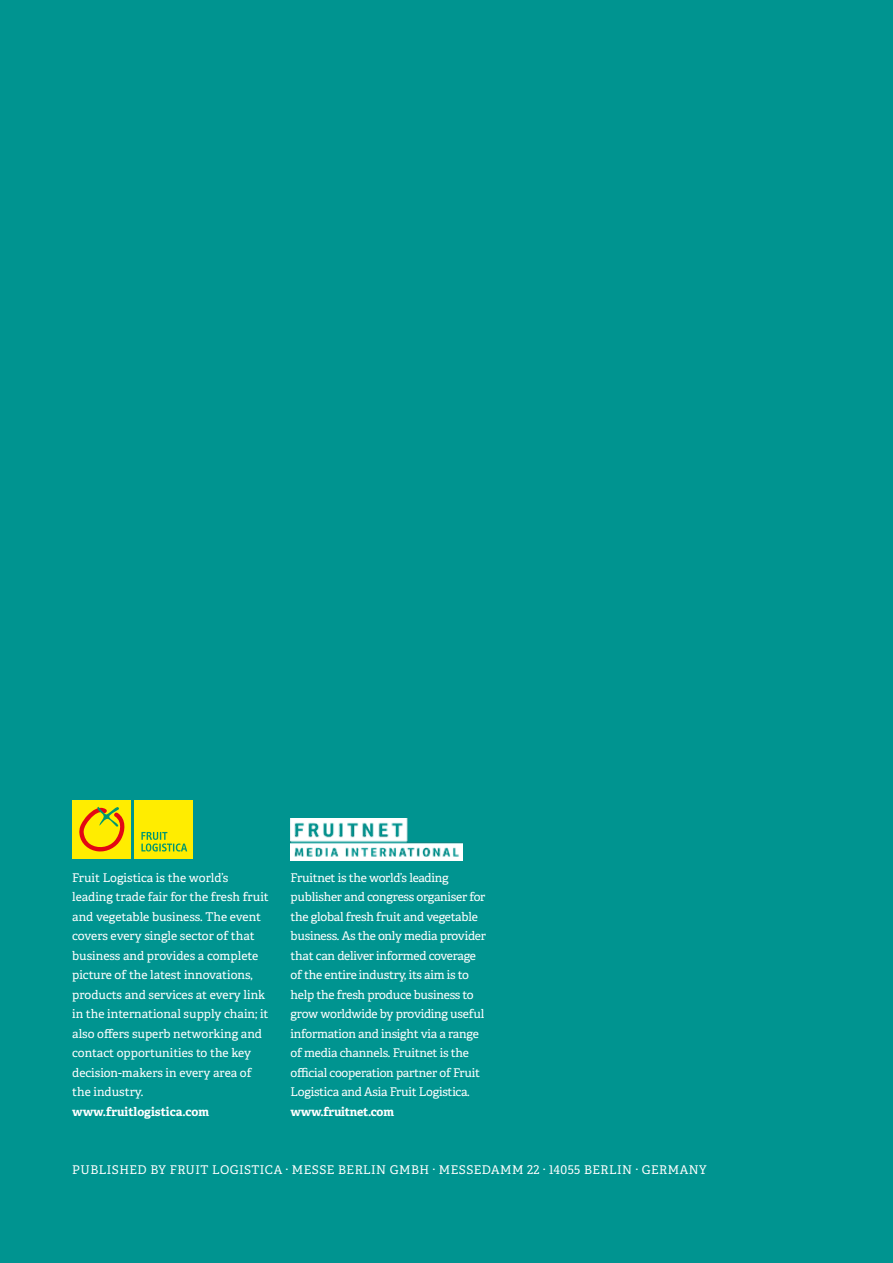
<style>
.page{position:relative;width:893px;height:1263px;background:#009490}
.page>*{position:absolute;margin:0;border:0;box-sizing:border-box;transform-origin:0 0}
.t1{font:12px/19.5px "Adelle";letter-spacing:-.02em;color:#fff}
.t2{font:12px/19.5px "Adelle";color:#fff}
.t3{font:12px "Adelle";letter-spacing:.04em;color:#fff}
.t4{font:700 12px "Adelle";letter-spacing:-.005em;color:#fff}
</style>
<div class="page">
<div style="left:135px;top:800px;width:58px;height:59px;background:#ffed00"></div>
<svg style="left:141px;top:832px;width:46px;height:19px"></svg>
<div style="left:73px;top:800px;width:58px;height:59px;background:#ffed00"></div>
<svg style="left:79px;top:806px;width:46px;height:46px"></svg>
<img style="left:291px;top:818px;width:172px;height:42px">
<p class="t2" style="left:72px;top:868px;width:198px">Fruit Logistica is the world’s leading trade fair for the fresh fruit and vegetable business. The event covers every single sector of that business and provides a complete picture of the latest innovations, products and services at every link in the international supply chain; it also offers superb networking and contact opportunities to the key decision-makers in every area of the industry.</p>
<p class="t4" style="left:72px;top:1104px;width:138px">www.fruitlogistica.com</p>
<p class="t1" style="left:291px;top:868px;width:197px">Fruitnet is the world’s leading publisher and congress organiser for the global fresh fruit and vegetable business. As the only media provider that can deliver informed coverage of the entire industry, its aim is to help the fresh produce business to grow worldwide by providing useful information and insight via a range of media channels. Fruitnet is the official cooperation partner of Fruit Logistica and Asia Fruit Logistica.</p>
<p class="t4" style="left:291px;top:1104px;width:105px">www.fruitnet.com</p>
<p class="t3" style="left:72px;top:1162px;width:636px">PUBLISHED BY FRUIT LOGISTICA · MESSE BERLIN GMBH · MESSEDAMM 22 · 14055 BERLIN · GERMANY</p>
</div>
